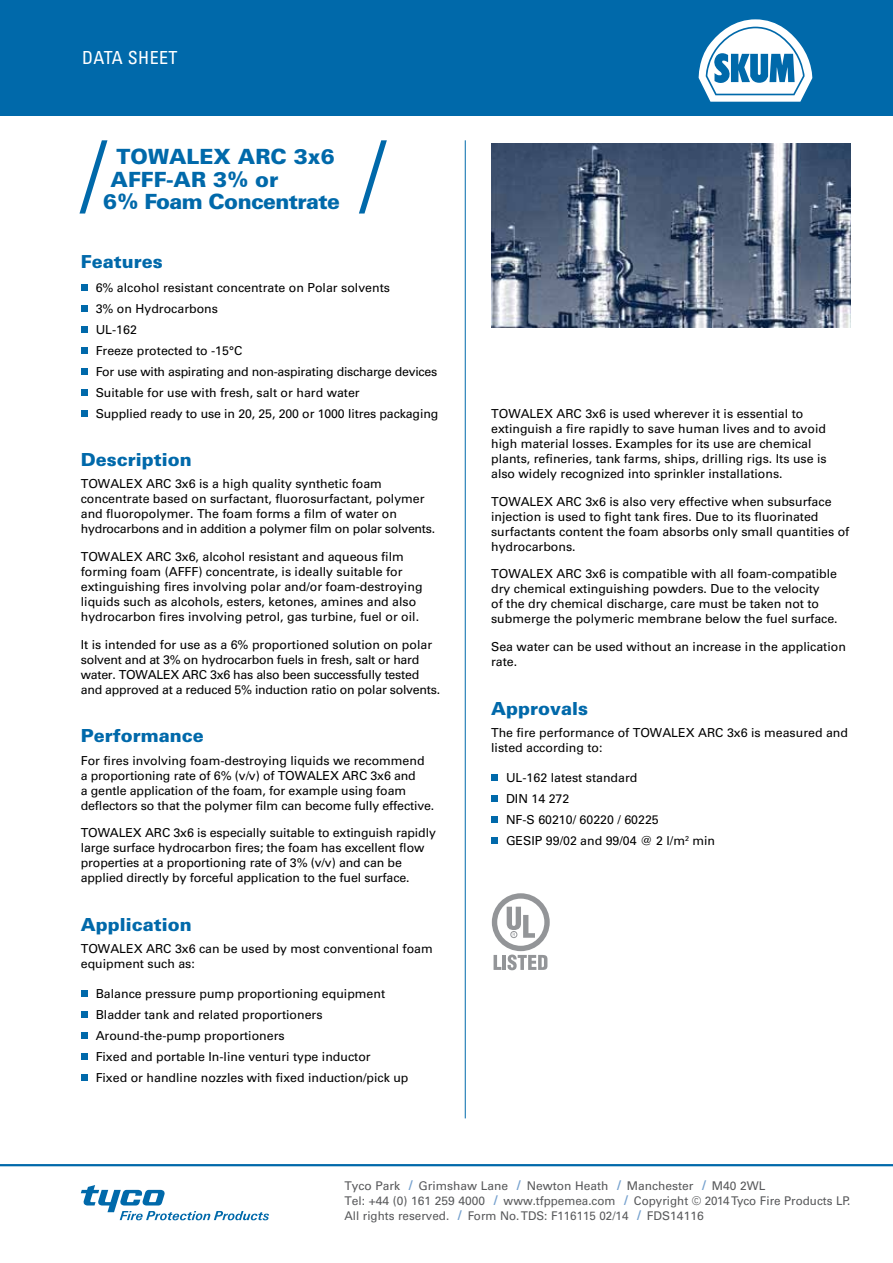
<style>
.page{position:relative;width:893px;height:1263px;background:#fff}
.page>*{position:absolute;margin:0;border:0;box-sizing:border-box;transform-origin:0 0}
.t1{font:900 21px "Univers LT Std";color:#0069aa}
.t2{font:900 21px "Univers LT Std";letter-spacing:-.03em;color:#0069aa}
.t3{font:900 18px "Univers LT Std";color:#0069aa}
.t4{font:condensed 18px "Univers LT Std";letter-spacing:.025em;color:#fff}
.t5{font:12.3px/15px "Univers LT Std";color:#000}
.t6{font:12.3px/15px "Univers LT Std";letter-spacing:-.02em;color:#000}
.t7{font:12px/15px "Univers LT Std";color:#58595b}
.s1{font-style:italic;font-size:13.5px;color:#75a1ce}
</style>
<div class="page">
<div style="left:0;top:0;width:893px;height:115px;background:#0069aa"></div>
<div style="left:81px;top:284px;width:7px;height:7px;background:#0069aa"></div>
<div style="left:81px;top:305px;width:7px;height:7px;background:#0069aa"></div>
<div style="left:81px;top:326px;width:7px;height:7px;background:#0069aa"></div>
<div style="left:81px;top:347px;width:7px;height:7px;background:#0069aa"></div>
<div style="left:81px;top:368px;width:7px;height:7px;background:#0069aa"></div>
<div style="left:81px;top:389px;width:7px;height:7px;background:#0069aa"></div>
<div style="left:81px;top:410px;width:7px;height:7px;background:#0069aa"></div>
<div style="left:81px;top:990px;width:7px;height:6px;background:#0069aa"></div>
<div style="left:81px;top:1011px;width:7px;height:6px;background:#0069aa"></div>
<div style="left:81px;top:1032px;width:7px;height:6px;background:#0069aa"></div>
<div style="left:81px;top:1053px;width:7px;height:6px;background:#0069aa"></div>
<div style="left:81px;top:1074px;width:7px;height:6px;background:#0069aa"></div>
<div style="left:491px;top:774px;width:7px;height:6px;background:#0069aa"></div>
<div style="left:491px;top:795px;width:7px;height:6px;background:#0069aa"></div>
<div style="left:491px;top:816px;width:7px;height:6px;background:#0069aa"></div>
<div style="left:491px;top:837px;width:7px;height:6px;background:#0069aa"></div>
<hr style="left:0;top:1164px;width:893px;height:2px;background:#0069aa">
<svg style="left:81px;top:1185px;width:188px;height:35px"></svg>
<hr style="left:465px;top:140px;width:1px;height:978px;background:#0069aa">
<img style="left:492px;top:143px;width:358px;height:184px">
<svg style="left:698px;top:19px;width:114px;height:83px"></svg>
<svg style="left:79px;top:140px;width:28px;height:74px"></svg>
<svg style="left:359px;top:140px;width:28px;height:74px"></svg>
<svg style="left:492px;top:893px;width:58px;height:77px"></svg>
<div style="left:511px;top:931px;width:6px;height:7px;border:1px solid #939598;border-radius:50%"></div>
<h2 class="t4" style="left:82px;top:46px;width:97px">DATA SHEET</h2>
<h1 class="t1" style="left:117px;top:144px;width:220px">TOWALEX ARC 3x6</h1>
<h1 class="t1" style="left:111px;top:166px;width:169px">AFFF-AR 3% or</h1>
<h1 class="t2" style="left:103px;top:189px;width:238px">6% Foam Concentrate</h1>
<h2 class="t3" style="left:81px;top:250px;width:83px">Features</h2>
<p class="t5" style="left:96px;top:277px;width:344px;line-height:21px">6% alcohol resistant concentrate on Polar solvents<br>3% on Hydrocarbons<br>UL-162<br>Freeze protected to -15°C<br>For use with aspirating and non-aspirating discharge devices Suitable for use with fresh, salt or hard water<br>Supplied ready to use in 20, 25, 200 or 1000 litres packaging</p>
<h2 class="t3" style="left:81px;top:448px;width:112px">Description</h2>
<p class="t5" style="left:81px;top:476px;width:356px">TOWALEX ARC 3x6 is a high quality synthetic foam concentrate based on surfactant, fluorosurfactant, polymer and fluoropolymer. The foam forms a film of water on hydrocarbons and in addition a polymer film on polar solvents.</p>
<p class="t5" style="left:81px;top:549px;width:343px">TOWALEX ARC 3x6, alcohol resistant and aqueous film forming foam (AFFF) concentrate, is ideally suitable for extinguishing fires involving polar and/or foam-destroying liquids such as alcohols, esters, ketones, amines and also hydrocarbon fires involving petrol, gas turbine, fuel or oil.</p>
<p class="t6" style="left:81px;top:637px;width:361px">It is intended for use as a 6% proportioned solution on polar solvent and at 3% on hydrocarbon fuels in fresh, salt or hard water. TOWALEX ARC 3x6 has also been successfully tested and approved at a reduced 5% induction ratio on polar solvents.</p>
<h2 class="t3" style="left:81px;top:724px;width:124px">Performance</h2>
<p class="t5" style="left:81px;top:753px;width:355px">For fires involving foam-destroying liquids we recommend a proportioning rate of 6% (v/v) of TOWALEX ARC 3x6 and<br>a gentle application of the foam, for example using foam deflectors so that the polymer film can become fully effective.</p>
<p class="t5" style="left:81px;top:825px;width:357px">TOWALEX ARC 3x6 is especially suitable to extinguish rapidly large surface hydrocarbon fires; the foam has excellent flow properties at a proportioning rate of 3% (v/v) and can be applied directly by forceful application to the fuel surface.</p>
<h2 class="t3" style="left:81px;top:913px;width:112px">Application</h2>
<p class="t5" style="left:81px;top:941px;width:354px">TOWALEX ARC 3x6 can be used by most conventional foam equipment such as:</p>
<p class="t5" style="left:96px;top:983px;width:314px;line-height:21px">Balance pressure pump proportioning equipment Bladder tank and related proportioners Around-the-pump proportioners<br>Fixed and portable In-line venturi type inductor<br>Fixed or handline nozzles with fixed induction/pick up</p>
<p class="t5" style="left:491px;top:406px;width:337px">TOWALEX ARC 3x6 is used wherever it is essential to extinguish a fire rapidly to save human lives and to avoid high material losses. Examples for its use are chemical plants, refineries, tank farms, ships, drilling rigs. Its use is also widely recognized into sprinkler installations.</p>
<p class="t5" style="left:491px;top:494px;width:360px">TOWALEX ARC 3x6 is also very effective when subsurface injection is used to fight tank fires. Due to its fluorinated surfactants content the foam absorbs only small quantities of hydrocarbons.</p>
<p class="t5" style="left:491px;top:567px;width:348px">TOWALEX ARC 3x6 is compatible with all foam-compatible dry chemical extinguishing powders. Due to the velocity<br>of the dry chemical discharge, care must be taken not to submerge the polymeric membrane below the fuel surface.</p>
<p class="t5" style="left:491px;top:639px;width:356px">Sea water can be used without an increase in the application rate.</p>
<h2 class="t3" style="left:491px;top:697px;width:99px">Approvals</h2>
<p class="t5" style="left:491px;top:725px;width:358px">The fire performance of TOWALEX ARC 3x6 is measured and listed according to:</p>
<p class="t5" style="left:506px;top:767px;width:211px;line-height:21px">UL-162 latest standard<br>DIN 14 272<br>NF-S 60210/ 60220 / 60225<br>GESIP 99/02 and 99/04 @ 2 l/m<sup>2</sup> min</p>
<p class="t7" style="left:344px;top:1178px;width:507px">Tyco Park <span class="s1">l</span> Grimshaw Lane <span class="s1">l</span> Newton Heath <span class="s1">l</span> Manchester <span class="s1">l</span> M40 2WL<br>Tel: +44 (0) 161 259 4000 <span class="s1">l</span> www.tfppemea.com <span class="s1">l</span> Copyright © 2014 Tyco Fire Products LP.<br>All rights reserved. <span class="s1">l</span> Form No. TDS: F116115 02/14 <span class="s1">l</span> FDS14116</p>
</div>
